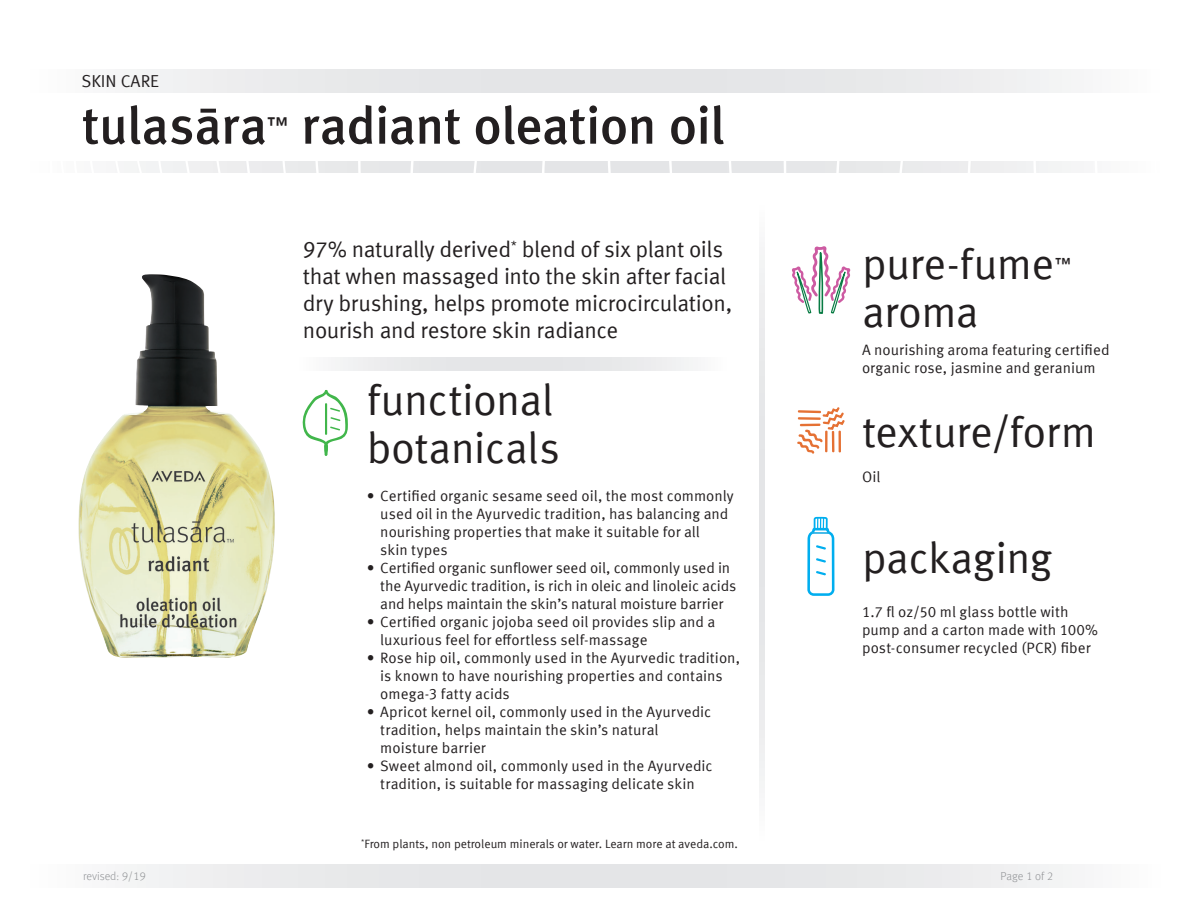
<style>
.page{position:relative;width:1188px;height:918px;background:#fff}
.page>*{position:absolute;margin:0;border:0;box-sizing:border-box;transform-origin:0 0}
._2_PRODUCT_NAME{font:500 52.5px "Meta Offc Pro";letter-spacing:-.015em;color:#231f20}
._4_CATEGORY_NAME{font:43.5px "Meta Offc Pro Norm";letter-spacing:-.015em;color:#231f20}
._3_INTRO_DESCRIPTION{font:22.5px/27px "Meta Offc Pro Norm";letter-spacing:-.02em;color:#231f20}
._2_PRODUCT_NAME-2{font:500 21px "Meta Offc Pro";color:#231f20}
.t1{font:17.25px "Meta Offc Pro Norm";color:#231f20}
._4_CATEGORY_NAME-2{font:500 15.75px "Meta Offc Pro";color:#231f20}
._6_BODY_COPY{font:15px/18px "Meta Offc Pro Norm";color:#231f20}
._9_DISCLAIMER{font:12px "Meta Offc Pro Norm";color:#231f20}
.t2{font:300 11.55px "Meta Offc Pro";color:#939598}
</style>
<div class="page">
<svg style="left:124px;top:865px;width:948px;height:22px"></svg>
<svg style="left:335px;top:357px;width:358px;height:13px"></svg>
<svg style="left:124px;top:70px;width:947px;height:22px"></svg>
<svg style="left:124px;top:162px;width:947px;height:10px"></svg>
<svg style="left:759px;top:255px;width:6px;height:533px"></svg>
<svg style="left:302px;top:390px;width:46px;height:66px"></svg>
<svg style="left:792px;top:246px;width:59px;height:68px"></svg>
<svg style="left:797px;top:407px;width:48px;height:47px"></svg>
<svg style="left:807px;top:516px;width:28px;height:80px"></svg>
<img style="left:78px;top:274px;width:197px;height:384px">
<p class="t1" style="left:82px;top:68px;width:79px">SKIN CARE</p>
<p class="_2_PRODUCT_NAME" style="left:82px;top:85px;width:187px">tulasāra</p>
<p class="_2_PRODUCT_NAME-2" style="left:267px;top:108px;width:22px">™</p>
<p class="_2_PRODUCT_NAME" style="left:301px;top:85px;width:425px">radiant oleation oil</p>
<p class="_3_INTRO_DESCRIPTION" style="left:303px;top:235px;width:431px">97% naturally derived<sup>*</sup> blend of six plant oils that when massaged into the skin after facial dry brushing, helps promote microcirculation, nourish and restore skin radiance</p>
<p class="_4_CATEGORY_NAME" style="left:367px;top:367px;width:188px">functional</p>
<p class="_4_CATEGORY_NAME" style="left:367px;top:415px;width:195px">botanicals</p>
<p class="_6_BODY_COPY" style="left:380px;top:486px;width:355px;text-indent:-14px">• Certified organic sesame seed oil, the most commonly used oil in the Ayurvedic tradition, has balancing and nourishing properties that make it suitable for all<br>skin types</p>
<p class="_6_BODY_COPY" style="left:380px;top:558px;width:358px;text-indent:-14px">• Certified organic sunflower seed oil, commonly used in the Ayurvedic tradition, is rich in oleic and linoleic acids and helps maintain the skin’s natural moisture barrier</p>
<p class="_6_BODY_COPY" style="left:380px;top:612px;width:337px;text-indent:-14px">• Certified organic jojoba seed oil provides slip and a luxurious feel for effortless self-massage</p>
<p class="_6_BODY_COPY" style="left:380px;top:648px;width:361px;text-indent:-14px">• Rose hip oil, commonly used in the Ayurvedic tradition, is known to have nourishing properties and contains omega-3 fatty acids</p>
<p class="_6_BODY_COPY" style="left:380px;top:702px;width:333px;text-indent:-14px">• Apricot kernel oil, commonly used in the Ayurvedic tradition, helps maintain the skin’s natural moisture barrier</p>
<p class="_6_BODY_COPY" style="left:367px;top:756px;width:347px;text-align:center">• Sweet almond oil, commonly used in the Ayurvedic tradition, is suitable for massaging delicate skin</p>
<p class="_9_DISCLAIMER" style="left:361px;top:835px;width:378px"><sup>*</sup>From plants, non petroleum minerals or water. Learn more at aveda.com.</p>
<p class="_4_CATEGORY_NAME" style="left:862px;top:231px;width:194px">pure-fume</p>
<p class="_4_CATEGORY_NAME-2" style="left:1055px;top:251px;width:17px">™</p>
<p class="_4_CATEGORY_NAME" style="left:862px;top:279px;width:118px">aroma</p>
<p class="_6_BODY_COPY" style="left:862px;top:340px;width:249px">A nourishing aroma featuring certified organic rose, jasmine and geranium</p>
<p class="_4_CATEGORY_NAME" style="left:862px;top:399px;width:236px">texture/form</p>
<p class="_6_BODY_COPY" style="left:862px;top:467px;width:20px">Oil</p>
<p class="_4_CATEGORY_NAME" style="left:862px;top:525px;width:192px">packaging</p>
<p class="_6_BODY_COPY" style="left:862px;top:602px;width:238px">1.7 fl oz/50 ml glass bottle with pump and a carton made with 100% post-consumer recycled (PCR) fiber</p>
<p class="t2" style="left:83px;top:868px;width:64px">revised: 9/19</p>
<p class="t2" style="left:1001px;top:868px;width:54px">Page 1 of 2</p>
</div>
